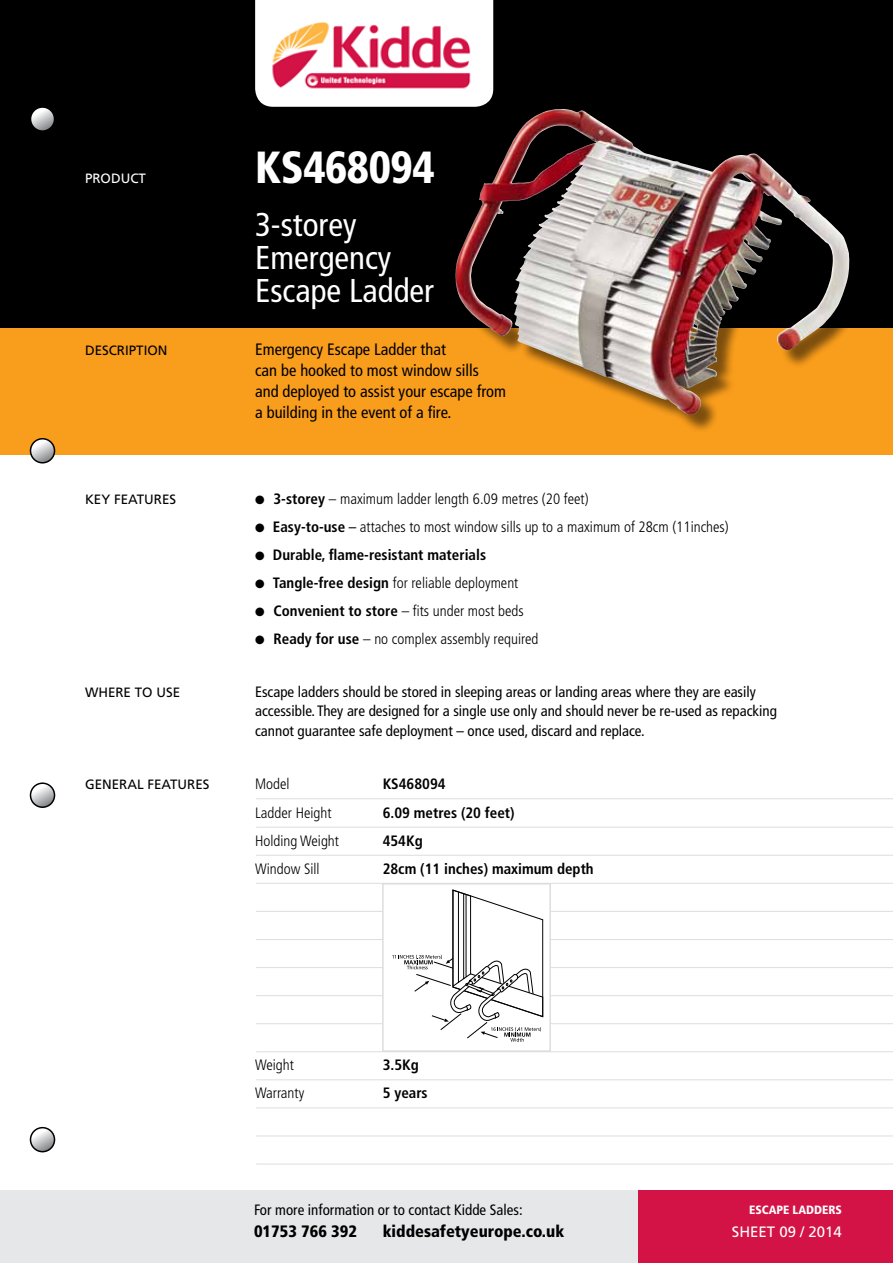
<style>
.page{position:relative;width:893px;height:1263px;background:#fff}
.page>*{position:absolute;margin:0;border:0;box-sizing:border-box;transform-origin:0 0}
.t1{font:900 condensed 45px "Frutiger";letter-spacing:-.01em;color:#fff;scale:.95 1}
.t2{font:condensed 33px/33px "Frutiger";color:#fff}
.t3{font:condensed 16.5px/21px "Frutiger";color:#000}
.t4{font:900 condensed 16.5px "Frutiger";color:#000}
.t5{font:300 condensed 15px "Frutiger";color:#000}
.t6{font:condensed 15px/19.5px "Frutiger";color:#000}
.t7{font:700 condensed 15px "Frutiger";color:#000}
.t8{font:15px "Frutiger";color:#fff}
.t9{font:13.5px "Frutiger";color:#000}
.t10{font:13.5px "Frutiger";color:#fff}
.t11{font:900 condensed 12px "Frutiger";color:#fff}
.s1{font-weight:700}
.s2{font-weight:400}
</style>
<div class="page">
<div style="left:637px;top:1191px;width:256px;height:72px;background:#d31245"></div>
<div style="left:0;top:1191px;width:637px;height:72px;background:#e6e7e8"></div>
<div style="left:0;top:323px;width:893px;height:132px;background:#f99d1c"></div>
<div style="left:0;top:0;width:893px;height:327px;background:#000"></div>
<img style="left:255px;top:0;width:238px;height:107px">
<hr style="left:256px;top:1079px;width:637px;height:1px;background:#dcddde">
<hr style="left:256px;top:939px;width:637px;height:1px;background:#dcddde">
<hr style="left:256px;top:827px;width:637px;height:1px;background:#dcddde">
<hr style="left:256px;top:798px;width:637px;height:1px;background:#dcddde">
<hr style="left:256px;top:1107px;width:637px;height:1px;background:#dcddde">
<hr style="left:256px;top:967px;width:637px;height:1px;background:#dcddde">
<hr style="left:256px;top:855px;width:637px;height:1px;background:#dcddde">
<hr style="left:256px;top:1135px;width:637px;height:1px;background:#dcddde">
<hr style="left:256px;top:1023px;width:637px;height:1px;background:#dcddde">
<hr style="left:256px;top:911px;width:637px;height:1px;background:#dcddde">
<hr style="left:256px;top:995px;width:637px;height:1px;background:#dcddde">
<hr style="left:256px;top:883px;width:637px;height:1px;background:#dcddde">
<hr style="left:256px;top:1164px;width:637px;height:1px;background:#dcddde">
<hr style="left:256px;top:1051px;width:637px;height:1px;background:#dcddde">
<div style="left:458px;top:112px;width:410px;height:321px;background:#000;opacity:.5"></div>
<img style="left:455px;top:109px;width:128px;height:227px">
<div style="left:383px;top:884px;width:167px;height:167px;background:#fff"></div>
<svg style="left:392px;top:889px;width:151px;height:153px"></svg>
<div style="left:382px;top:883px;width:169px;height:169px;border:2px solid #dcddde"></div>
<svg style="left:31px;top:107px;width:24px;height:24px"></svg>
<div style="left:30px;top:106px;width:25px;height:26px;border:2px solid #000;border-radius:50%"></div>
<svg style="left:31px;top:439px;width:24px;height:24px"></svg>
<div style="left:30px;top:438px;width:25px;height:25px;border:2px solid #000;border-radius:50%"></div>
<svg style="left:31px;top:783px;width:24px;height:24px"></svg>
<div style="left:30px;top:782px;width:25px;height:26px;border:2px solid #000;border-radius:50%"></div>
<svg style="left:31px;top:1128px;width:24px;height:24px"></svg>
<div style="left:30px;top:1127px;width:25px;height:25px;border:2px solid #000;border-radius:50%"></div>
<p class="t10" style="left:85px;top:170px;width:62px">PRODUCT</p>
<h1 class="t1" style="left:255px;top:140px;width:190px">KS468094</h1>
<h2 class="t2" style="left:255px;top:208px;width:180px">3-storey<br>Emergency<br>Escape Ladder</h2>
<p class="t9" style="left:85px;top:342px;width:84px">DESCRIPTION</p>
<p class="t3" style="left:255px;top:339px;width:253px">Emergency Escape Ladder that<br>can be hooked to most window sills and deployed to assist your escape from a building in the event of a fire.</p>
<p class="t9" style="left:85px;top:491px;width:93px">KEY FEATURES</p>
<p class="t5" style="left:255px;top:490px;width:335px">● <span class="s1">3-storey</span> – maximum ladder length 6.09 metres (20 feet)</p>
<p class="t5" style="left:255px;top:518px;width:475px">● <span class="s1">Easy-to-use</span> <span class="s2">–</span> attaches to most window sills up to a maximum of 28cm (11inches)</p>
<p class="t7" style="left:255px;top:546px;width:232px">● Durable, flame-resistant materials</p>
<p class="t5" style="left:255px;top:574px;width:265px">● <span class="s1">Tangle-free design</span> for reliable deployment</p>
<p class="t5" style="left:255px;top:602px;width:270px">● <span class="s1">Convenient to store</span> – fits under most beds</p>
<p class="t5" style="left:255px;top:630px;width:285px">● <span class="s1">Ready for use</span> – no complex assembly required</p>
<p class="t9" style="left:85px;top:684px;width:97px">WHERE TO USE</p>
<p class="t6" style="left:255px;top:682px;width:523px">Escape ladders should be stored in sleeping areas or landing areas where they are easily accessible. They are designed for a single use only and should never be re-used as repacking cannot guarantee safe deployment – once used, discard and replace.</p>
<p class="t9" style="left:85px;top:777px;width:126px">GENERAL FEATURES</p>
<p class="t5" style="left:255px;top:776px;width:36px">Model</p>
<p class="t7" style="left:383px;top:775px;width:64px">KS468094</p>
<p class="t5" style="left:255px;top:804px;width:78px">Ladder Height</p>
<p class="t7" style="left:383px;top:803px;width:133px">6.09 metres (20 feet)</p>
<p class="t5" style="left:255px;top:832px;width:85px">Holding Weight</p>
<p class="t7" style="left:383px;top:831px;width:42px">454Kg</p>
<p class="t5" style="left:255px;top:860px;width:66px">Window Sill</p>
<p class="t7" style="left:383px;top:859px;width:213px">28cm (11 inches) maximum depth</p>
<p class="t5" style="left:255px;top:1056px;width:40px">Weight</p>
<p class="t7" style="left:383px;top:1055px;width:38px">3.5Kg</p>
<p class="t5" style="left:255px;top:1084px;width:51px">Warranty</p>
<p class="t7" style="left:383px;top:1083px;width:46px">5 years</p>
<p class="t6" style="left:254px;top:1200px;width:270px">For more information or to contact Kidde Sales:</p>
<p class="t4" style="left:254px;top:1221px;width:104px">01753 766 392</p>
<p class="t4" style="left:383px;top:1221px;width:183px">kiddesafetyeurope.co.uk</p>
<p class="t11" style="left:749px;top:1203px;width:94px">ESCAPE LADDERS</p>
<p class="t8" style="left:732px;top:1222px;width:112px">SHEET 09 / 2014</p>
</div>
